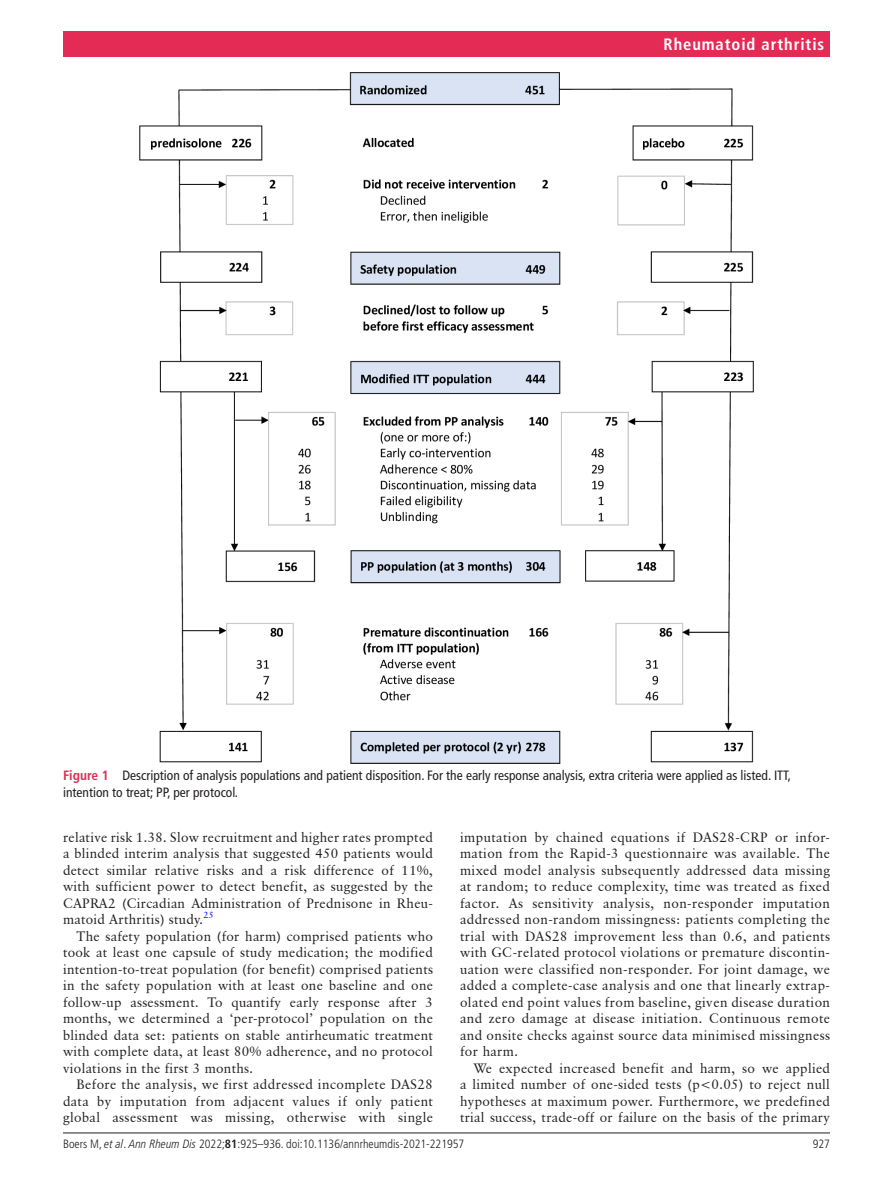
<style>
.page{position:relative;width:893px;height:1191px;background:#fff}
.page>*{position:absolute;margin:0;border:0;box-sizing:border-box;transform-origin:0 0}
.t1{font:700 condensed 16.5px "Frutiger LT Pro";letter-spacing:.055em;color:#fff}
.t2{font:13.5px/16.5px "Classical Garamond BT";letter-spacing:.02em;color:#231f20;text-align:justify}
.t3{font:condensed 13.5px/16.5px "Frutiger LT Pro";color:#231f20}
.t4{font:300 condensed 12px "Frutiger LT Pro";color:#231f20}
.s1{font-weight:700;color:#e42b56}
.s2{font-style:italic}
.s3{font-weight:700}
</style>
<div class="page">
<hr style="left:63px;top:1132px;width:767px;height:1px;background:#231f20">
<div style="left:63px;top:31px;width:767px;height:25px;background:#e42b56"></div>
<img style="left:140px;top:72px;width:613px;height:691px">
<p class="t1" style="left:664px;top:34px;width:162px">Rheumatoid arthritis</p>
<p class="t3" style="left:63px;top:767px;width:729px"><span class="s1">Figure 1</span> Description of analysis populations and patient disposition. For the early response analysis, extra criteria were applied as listed. ITT, intention to treat; PP, per protocol.</p>
<p class="t2" style="left:63px;top:828px;width:372px">relative risk 1.38. Slow recruitment and higher rates prompted a blinded interim analysis that suggested 450 patients would detect similar relative risks and a risk difference of 11%, with sufficient power to detect benefit, as suggested by the CAPRA2 (Circadian Administration of Prednisone in Rheu&shy;matoid Arthritis) study.<sup>25</sup></p>
<p class="t2" style="left:63px;top:927px;width:372px;text-indent:14px">The safety population (for harm) comprised patients who took at least one capsule of study medication; the modified intention-to-treat population (for benefit) comprised patients in the safety population with at least one baseline and one follow-up assessment. To quantify early response after 3 months, we determined a ‘per-protocol’ population on the blinded data set: patients on stable antirheumatic treatment with complete data, at least 80% adherence, and no protocol violations in the first 3 months.</p>
<p class="t2" style="left:63px;top:1076px;width:372px;text-indent:14px">Before the analysis, we first addressed incomplete DAS28 data by imputation from adjacent values if only patient global assessment was missing, otherwise with single</p>
<p class="t2" style="left:460px;top:828px;width:372px">imputation by chained equations if DAS28-CRP or infor&shy;mation from the Rapid-3 questionnaire was available. The mixed model analysis subsequently addressed data missing at random; to reduce complexity, time was treated as fixed factor. As sensitivity analysis, non-responder imputation addressed non-random missingness: patients completing the trial with DAS28 improvement less than 0.6, and patients with GC-related protocol violations or premature discontin&shy;uation were classified non-responder. For joint damage, we added a complete-case analysis and one that linearly extrap&shy;olated end point values from baseline, given disease duration and zero damage at disease initiation. Continuous remote and onsite checks against source data minimised missingness for harm.</p>
<p class="t2" style="left:460px;top:1059px;width:372px;text-indent:14px">We expected increased benefit and harm, so we applied a limited number of one-sided tests (p&lt;0.05) to reject null hypotheses at maximum power. Furthermore, we predefined trial success, trade-off or failure on the basis of the primary</p>
<p class="t4" style="left:63px;top:1136px;width:403px">Boers M, <span class="s2">et al</span>. <span class="s2">Ann Rheum Dis</span> 2022;<span class="s3">81</span>:925–936. doi:10.1136/annrheumdis-2021-221957</p>
<p class="t4" style="left:813px;top:1136px;width:19px">927</p>
</div>
